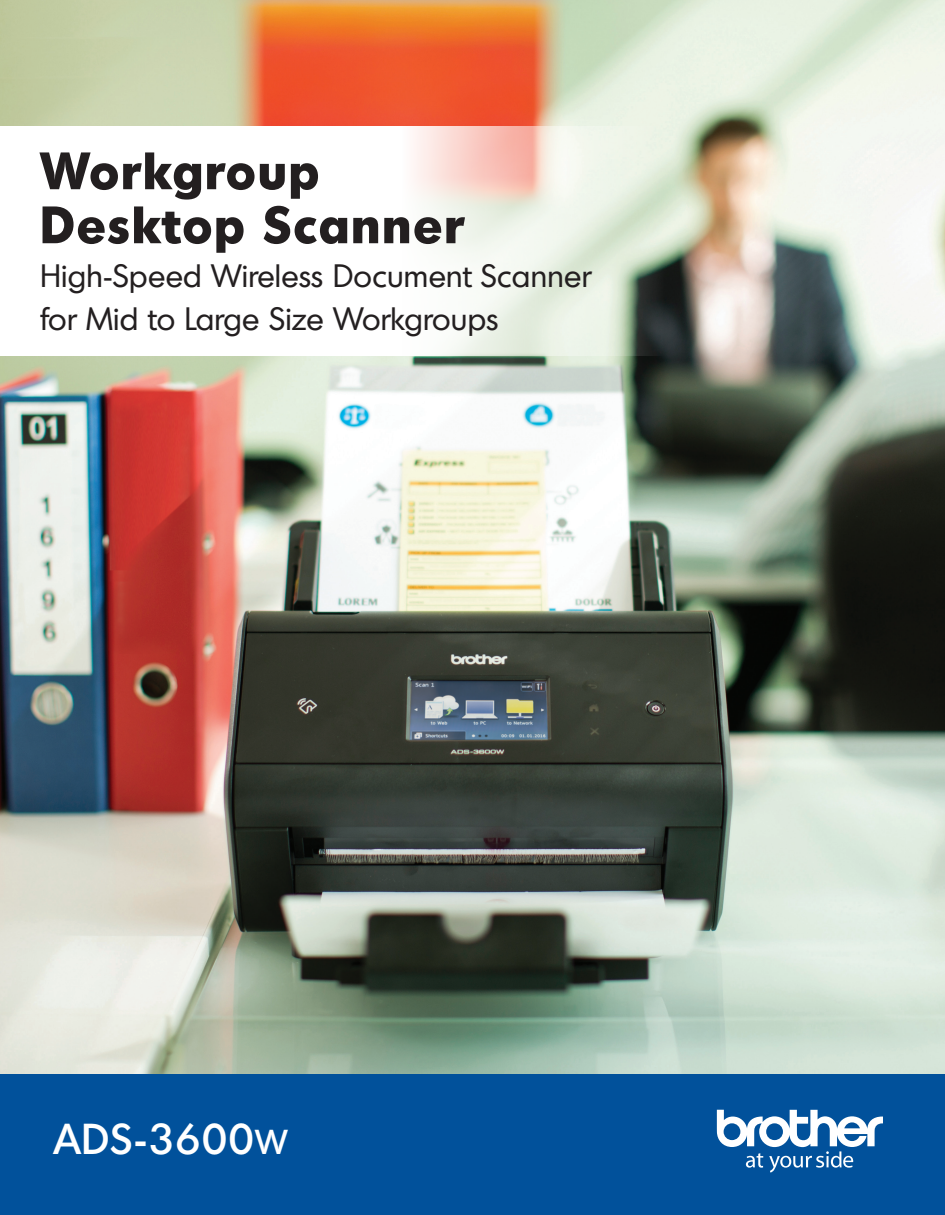
<style>
.page{position:relative;width:945px;height:1215px;background:#fff}
.page>*{position:absolute;margin:0;border:0;box-sizing:border-box;transform-origin:0 0}
.t1{font:700 51px/54px "Montreal TS";letter-spacing:.04em;color:#231f20}
.t2{font:42px "Montreal TS Medium SC800";letter-spacing:.04em;color:#fff}
.t3{font:31.5px/43.5px "Montreal TS";letter-spacing:.01em;color:#231f20}
.s1{font-size:33.6px}
</style>
<div class="page">
<img style="left:0;top:0;width:945px;height:1075px">
<div style="left:0;top:1075px;width:945px;height:140px;background:#01519b"></div>
<svg style="left:717px;top:1110px;width:166px;height:63px"></svg>
<svg style="left:0;top:127px;width:824px;height:229px"></svg>
<h1 class="t1" style="left:40px;top:142px;width:425px">Workgroup<br>Desktop Scanner</h1>
<p class="t3" style="left:40px;top:253px;width:552px">High-Speed Wireless Document Scanner for Mid to Large Size Workgroups</p>
<h2 class="t2" style="left:54px;top:1112px;width:235px">ADS-3600<span class="s1">w</span></h2>
</div>
